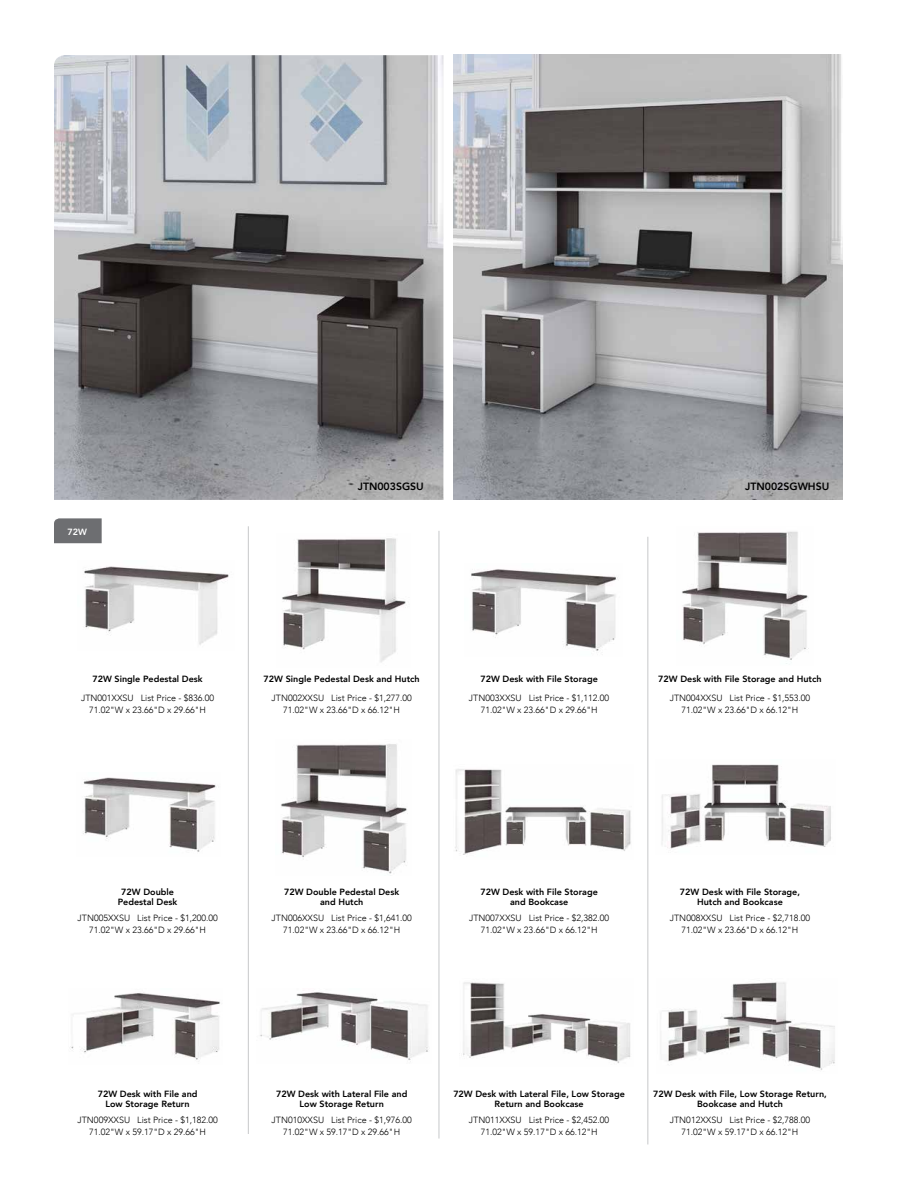
<style>
.page{position:relative;width:918px;height:1188px;background:#fff}
.page>*{position:absolute;margin:0;border:0;box-sizing:border-box;transform-origin:0 0}
.t1{font:800 10.5px "Avenir";color:#000}
.t2{font:300 9px/12px "Avenir";color:#000;text-align:center}
.t3{font:800 9px/10.5px "Avenir";color:#000;text-align:center}
.t4{font:800 9px "Avenir";color:#fff}
</style>
<div class="page">
<img style="left:84px;top:566px;width:145px;height:79px">
<img style="left:282px;top:538px;width:124px;height:125px">
<img style="left:471px;top:569px;width:147px;height:82px">
<img style="left:682px;top:531px;width:127px;height:133px">
<svg style="left:54px;top:518px;width:48px;height:25px"></svg>
<img style="left:54px;top:55px;width:389px;height:445px">
<img style="left:454px;top:54px;width:389px;height:446px">
<img style="left:83px;top:777px;width:133px;height:75px">
<img style="left:281px;top:744px;width:127px;height:130px">
<img style="left:455px;top:769px;width:176px;height:86px">
<img style="left:661px;top:764px;width:170px;height:85px">
<img style="left:71px;top:992px;width:149px;height:68px">
<img style="left:260px;top:992px;width:168px;height:70px">
<img style="left:463px;top:982px;width:168px;height:81px">
<img style="left:660px;top:982px;width:175px;height:88px">
<hr style="left:248px;top:526px;width:1px;height:608px;background:#c7c8ca">
<hr style="left:439px;top:531px;width:1px;height:608px;background:#c7c8ca">
<hr style="left:647px;top:537px;width:1px;height:607px;background:#c7c8ca">
<p class="t4" style="left:68px;top:525px;width:21px">72W</p>
<p class="t1" style="left:358px;top:478px;width:68px">JTN003SGSU</p>
<p class="t1" style="left:745px;top:478px;width:86px">JTN002SGWHSU</p>
<p class="t3" style="left:92px;top:673px;width:112px">72W Single Pedestal Desk</p>
<p class="t2" style="left:81px;top:691px;width:135px">JTN001XXSU List Price - $836.00<br>71.02"W x 23.66"D x 29.66"H</p>
<p class="t3" style="left:264px;top:673px;width:158px">72W Single Pedestal Desk and Hutch</p>
<p class="t2" style="left:272px;top:691px;width:142px">JTN002XXSU List Price - $1,277.00<br>71.02"W x 23.66"D x 66.12"H</p>
<p class="t3" style="left:480px;top:673px;width:119px">72W Desk with File Storage</p>
<p class="t2" style="left:469px;top:691px;width:142px">JTN003XXSU List Price - $1,112.00<br>71.02"W x 23.66"D x 29.66"H</p>
<p class="t3" style="left:658px;top:673px;width:165px">72W Desk with File Storage and Hutch</p>
<p class="t2" style="left:670px;top:691px;width:142px">JTN004XXSU List Price - $1,553.00<br>71.02"W x 23.66"D x 66.12"H</p>
<p class="t3" style="left:118px;top:886px;width:61px">72W Double<br>Pedestal Desk</p>
<p class="t2" style="left:78px;top:912px;width:142px">JTN005XXSU List Price - $1,200.00<br>71.02"W x 23.66"D x 29.66"H</p>
<p class="t3" style="left:284px;top:886px;width:117px">72W Double Pedestal Desk and Hutch</p>
<p class="t2" style="left:272px;top:912px;width:142px">JTN006XXSU List Price - $1,641.00<br>71.02"W x 23.66"D x 66.12"H</p>
<p class="t3" style="left:480px;top:886px;width:119px">72W Desk with File Storage and Bookcase</p>
<p class="t2" style="left:469px;top:912px;width:142px">JTN007XXSU List Price - $2,382.00<br>71.02"W x 23.66"D x 66.12"H</p>
<p class="t3" style="left:680px;top:886px;width:122px">72W Desk with File Storage,<br>Hutch and Bookcase</p>
<p class="t2" style="left:670px;top:912px;width:142px">JTN008XXSU List Price - $2,718.00<br>71.02"W x 23.66"D x 66.12"H</p>
<p class="t3" style="left:98px;top:1088px;width:101px">72W Desk with File and<br>Low Storage Return</p>
<p class="t2" style="left:77px;top:1113px;width:142px">JTN009XXSU List Price - $1,182.00<br>71.02"W x 59.17"D x 29.66"H</p>
<p class="t3" style="left:276px;top:1088px;width:133px">72W Desk with Lateral File and<br>Low Storage Return</p>
<p class="t2" style="left:272px;top:1113px;width:142px">JTN010XXSU List Price - $1,976.00<br>71.02"W x 59.17"D x 29.66"H</p>
<p class="t3" style="left:453px;top:1088px;width:173px">72W Desk with Lateral File, Low Storage<br>Return and Bookcase</p>
<p class="t2" style="left:469px;top:1113px;width:142px">JTN011XXSU List Price - $2,452.00<br>71.02"W x 59.17"D x 66.12"H</p>
<p class="t3" style="left:653px;top:1088px;width:175px">72W Desk with File, Low Storage Return,<br>Bookcase and Hutch</p>
<p class="t2" style="left:670px;top:1113px;width:142px">JTN012XXSU List Price - $2,788.00<br>71.02"W x 59.17"D x 66.12"H</p>
</div>
